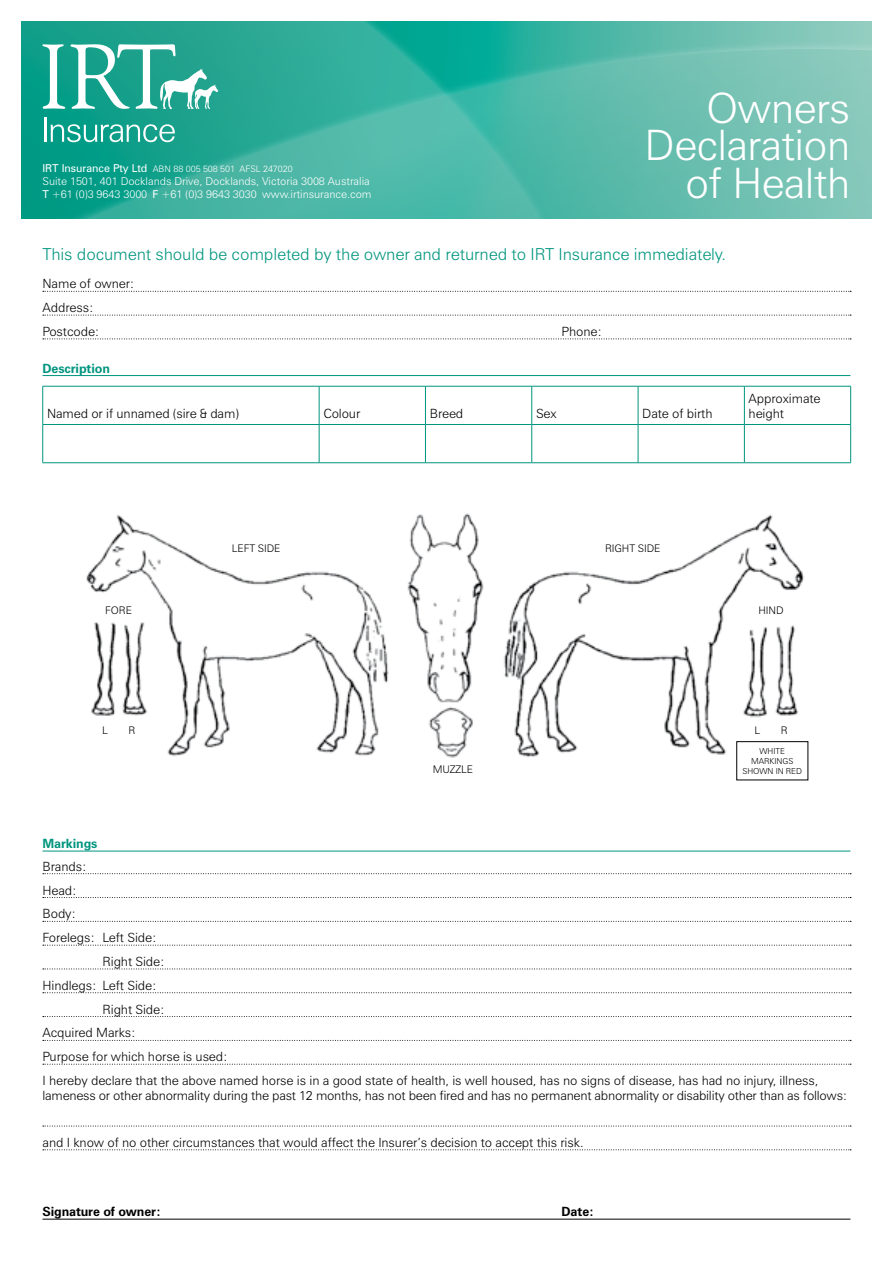
<style>
.page{position:relative;width:893px;height:1263px;background:#fff}
.page>*{position:absolute;margin:0;border:0;box-sizing:border-box;transform-origin:0 0}
.t1{font:300 42px/37.5px "Zurich BT";letter-spacing:-.02em;color:#fff;text-align:right}
.t2{font:300 16.5px "Zurich BT";letter-spacing:-.01em;color:#00957e}
.t3{font:300 12.75px/23.9px "Zurich BT";letter-spacing:-.01em;color:#000}
.t4{font:700 12.75px "Zurich BT";letter-spacing:-.01em;color:#000}
.t5{font:700 12.75px "Zurich BT";letter-spacing:-.01em;color:#00957e}
.t6{font:300 10.8px/13px "Zurich BT";letter-spacing:-.005em;color:#fff}
.t7{font:300 10.5px "Zurich BT";letter-spacing:-.01em;color:#000}
.t8{font:300 9px "Zurich BT";letter-spacing:-.005em;color:#fff}
.t9{font:300 8.25px "Zurich BT";letter-spacing:-.01em;color:#000}
.s1{font-weight:400;font-size:10.8px}
.s2{font-weight:400}
</style>
<div class="page">
<svg style="left:31px;top:21px;width:841px;height:198px;background:#49b5a4"></svg>
<hr style="left:43px;top:851px;width:807px;height:1px;background:#00957e">
<svg style="left:43px;top:873px;width:808px;height:1px"></svg>
<svg style="left:43px;top:897px;width:808px;height:1px"></svg>
<svg style="left:43px;top:921px;width:808px;height:1px"></svg>
<svg style="left:43px;top:945px;width:808px;height:1px"></svg>
<svg style="left:43px;top:968px;width:808px;height:1px"></svg>
<svg style="left:43px;top:992px;width:808px;height:1px"></svg>
<svg style="left:43px;top:1016px;width:808px;height:1px"></svg>
<svg style="left:43px;top:1040px;width:808px;height:1px"></svg>
<svg style="left:43px;top:1064px;width:808px;height:1px"></svg>
<svg style="left:43px;top:1126px;width:808px;height:1px"></svg>
<svg style="left:43px;top:1149px;width:808px;height:1px"></svg>
<hr style="left:43px;top:1219px;width:807px;height:1px;background:#000">
<img style="left:67px;top:448px;width:758px;height:333px">
<div style="left:736px;top:741px;width:72px;height:39px;border:1px solid #000"></div>
<svg style="left:43px;top:43px;width:175px;height:66px"></svg>
<hr style="left:44px;top:117px;width:3px;height:25px;background:#fff">
<svg style="left:51px;top:124px;width:124px;height:18px"></svg>
<svg style="left:43px;top:291px;width:808px;height:1px"></svg>
<svg style="left:43px;top:315px;width:808px;height:1px"></svg>
<svg style="left:43px;top:338px;width:808px;height:1px"></svg>
<hr style="left:43px;top:375px;width:807px;height:1px;background:#00957e">
<hr style="left:43px;top:386px;width:276px;height:1px;background:#00957e">
<hr style="left:42px;top:386px;width:1px;height:38px;background:#00957e">
<hr style="left:319px;top:386px;width:106px;height:1px;background:#00957e">
<hr style="left:319px;top:386px;width:1px;height:38px;background:#00957e">
<hr style="left:425px;top:386px;width:107px;height:1px;background:#00957e">
<hr style="left:425px;top:386px;width:1px;height:38px;background:#00957e">
<hr style="left:532px;top:386px;width:106px;height:1px;background:#00957e">
<hr style="left:531px;top:386px;width:1px;height:38px;background:#00957e">
<hr style="left:638px;top:386px;width:106px;height:1px;background:#00957e">
<hr style="left:638px;top:386px;width:1px;height:38px;background:#00957e">
<hr style="left:744px;top:386px;width:107px;height:1px;background:#00957e">
<hr style="left:744px;top:386px;width:1px;height:38px;background:#00957e">
<hr style="left:850px;top:386px;width:1px;height:38px;background:#00957e">
<hr style="left:43px;top:424px;width:276px;height:1px;background:#00957e">
<hr style="left:42px;top:425px;width:1px;height:37px;background:#00957e">
<hr style="left:319px;top:424px;width:106px;height:1px;background:#00957e">
<hr style="left:319px;top:425px;width:1px;height:37px;background:#00957e">
<hr style="left:425px;top:424px;width:107px;height:1px;background:#00957e">
<hr style="left:425px;top:425px;width:1px;height:37px;background:#00957e">
<hr style="left:532px;top:424px;width:106px;height:1px;background:#00957e">
<hr style="left:531px;top:425px;width:1px;height:37px;background:#00957e">
<hr style="left:638px;top:424px;width:106px;height:1px;background:#00957e">
<hr style="left:638px;top:425px;width:1px;height:37px;background:#00957e">
<hr style="left:744px;top:424px;width:107px;height:1px;background:#00957e">
<hr style="left:744px;top:425px;width:1px;height:37px;background:#00957e">
<hr style="left:850px;top:425px;width:1px;height:37px;background:#00957e">
<hr style="left:43px;top:462px;width:276px;height:1px;background:#00957e">
<hr style="left:319px;top:462px;width:106px;height:1px;background:#00957e">
<hr style="left:425px;top:462px;width:107px;height:1px;background:#00957e">
<hr style="left:532px;top:462px;width:106px;height:1px;background:#00957e">
<hr style="left:638px;top:462px;width:106px;height:1px;background:#00957e">
<hr style="left:744px;top:462px;width:107px;height:1px;background:#00957e">
<p class="t8" style="left:43px;top:163px;width:252px"><span class="s1">IRT Insurance Pty Ltd</span> ABN 88 005 508 501 AFSL 247020</p>
<p class="t6" style="left:43px;top:174px;width:331px">Suite 1501, 401 Docklands Drive, Docklands, Victoria 3008 Australia<br><span class="s2">T</span> +61 (0)3 9643 3000 <span class="s2">F</span> +61 (0)3 9643 3030 www.irtinsurance.com</p>
<h1 class="t1" style="left:645px;top:89px;width:207px">Owners<br>Declaration of Health</h1>
<p class="t2" style="left:43px;top:244px;width:685px">This document should be completed by the owner and returned to IRT Insurance immediately.</p>
<p class="t3" style="left:43px;top:272px;width:93px">Name of owner:<br>Address:<br>Postcode:</p>
<p class="t3" style="left:562px;top:319px;width:42px">Phone:</p>
<p class="t5" style="left:43px;top:360px;width:69px">Description</p>
<p class="t3" style="left:47px;top:402px;width:193px">Named or if unnamed (sire &amp; dam)</p>
<p class="t3" style="left:323px;top:402px;width:38px">Colour</p>
<p class="t3" style="left:430px;top:402px;width:35px">Breed</p>
<p class="t3" style="left:536px;top:402px;width:22px">Sex</p>
<p class="t3" style="left:642px;top:402px;width:72px">Date of birth</p>
<p class="t3" style="left:749px;top:391px;width:73px;line-height:15.3px">Approximate height</p>
<p class="t7" style="left:232px;top:541px;width:50px">left si de</p>
<p class="t7" style="left:605px;top:541px;width:57px">right si de</p>
<p class="t7" style="left:105px;top:603px;width:28px">fore</p>
<p class="t7" style="left:758px;top:603px;width:27px">hind</p>
<p class="t7" style="left:102px;top:724px;width:7px">L</p>
<p class="t7" style="left:128px;top:724px;width:8px">R</p>
<p class="t7" style="left:754px;top:724px;width:7px">L</p>
<p class="t7" style="left:781px;top:724px;width:8px">R</p>
<p class="t9" style="left:760px;top:746px;width:27px">white</p>
<p class="t9" style="left:751px;top:756px;width:7px">mar</p>
<p class="t9" style="left:770px;top:756px;width:22px">ki ngs</p>
<p class="t7" style="left:433px;top:763px;width:42px">m uzzle</p>
<p class="t9" style="left:742px;top:766px;width:61px">shown i n red</p>
<p class="t5" style="left:43px;top:836px;width:56px">Markings</p>
<p class="t3" style="left:43px;top:854px;width:46px">Brands:</p>
<p class="t3" style="left:43px;top:878px;width:36px">Head:</p>
<p class="t3" style="left:43px;top:902px;width:35px">Body:</p>
<p class="t3" style="left:43px;top:926px;width:116px">Forelegs: Left Side:</p>
<p class="t3" style="left:103px;top:949px;width:64px">Right Side:</p>
<p class="t3" style="left:43px;top:973px;width:116px">Hindlegs: Left Side:</p>
<p class="t3" style="left:103px;top:997px;width:64px">Right Side:</p>
<p class="t3" style="left:43px;top:1021px;width:95px">Acquired Marks:</p>
<p class="t3" style="left:43px;top:1045px;width:187px">Purpose for which horse is used:</p>
<p class="t3" style="left:43px;top:1068px;width:777px">I hereby declare that the above named horse is in a good state of health, is well housed, has no signs of disease, has had no injury, illness,</p>
<p class="t3" style="left:43px;top:1084px;width:806px">lameness or other abnormality during the past 12 months, has not been fired and has no permanent abnormality or disability other than as follows:</p>
<p class="t3" style="left:43px;top:1130px;width:542px">and I know of no other circumstances that would affect the Insurer’s decision to accept this risk.</p>
<p class="t4" style="left:43px;top:1204px;width:120px">Signature of owner:</p>
<p class="t4" style="left:562px;top:1204px;width:34px">Date:</p>
</div>
